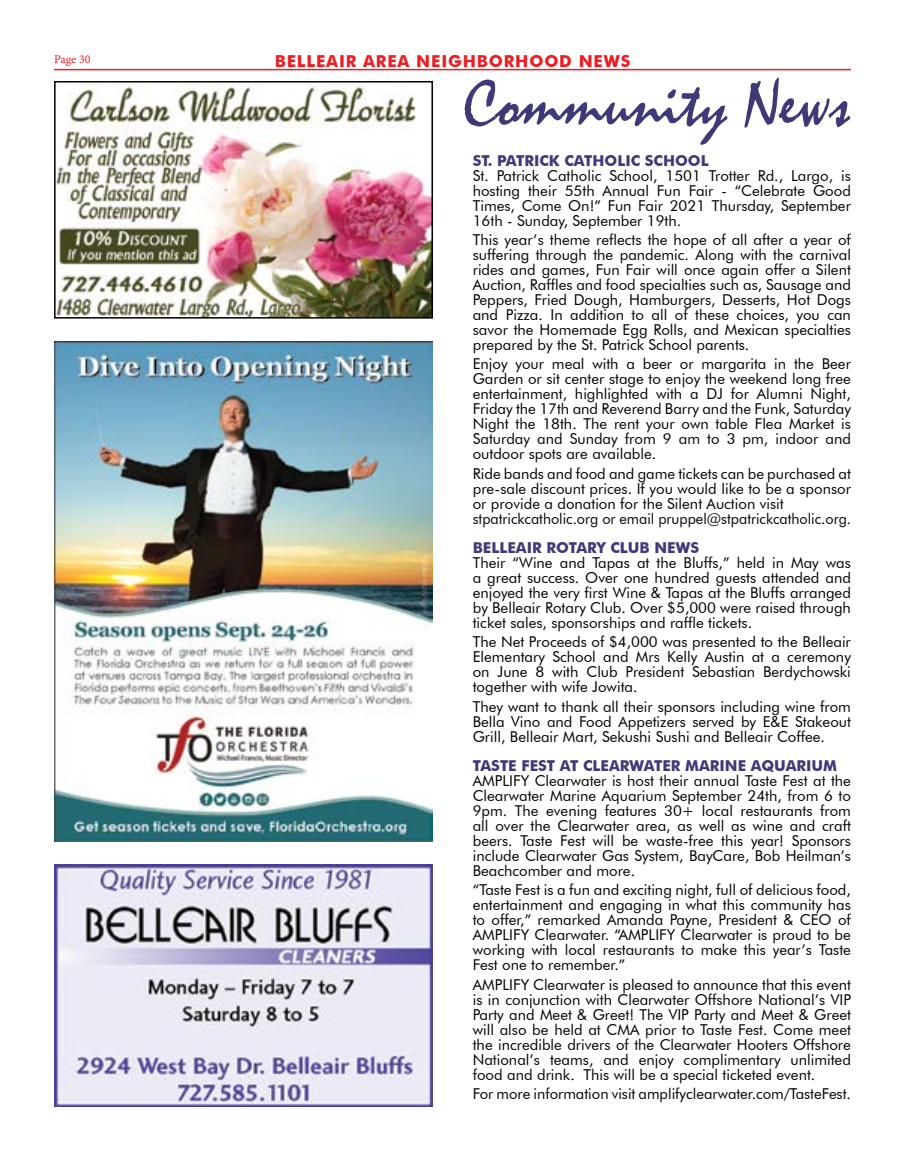
<style>
.page{position:relative;width:905px;height:1161px;background:#fff}
.page>*{position:absolute;margin:0;border:0;box-sizing:border-box;transform-origin:0 0}
.t1{font:67.5px "Mistral";color:#403977}
.t2{font:700 16.5px "Futura BT";letter-spacing:.05em;color:#ed1d24}
.t3{font:15px/15px "Futura BT";color:#000;text-align:justify}
.t4{font:700 15px "Futura BT";color:#403977}
.t5{font:12px "Minion Pro";letter-spacing:-.005em;color:#ed1d24}
</style>
<div class="page">
<hr style="left:54px;top:69px;width:796px;height:1px;background:#ed1d24">
<img style="left:54px;top:864px;width:378px;height:243px">
<img style="left:57px;top:84px;width:373px;height:232px">
<div style="left:54px;top:81px;width:379px;height:238px;border:2px solid #000"></div>
<img style="left:55px;top:342px;width:378px;height:499px">
<p class="t5" style="left:54px;top:52px;width:38px">Page 30</p>
<p class="t2" style="left:275px;top:51px;width:357px">BELLEAIR AREA NEIGHBORHOOD NEWS</p>
<h1 class="t1" style="left:463px;top:63px;width:388px">Community News</h1>
<p class="t4" style="left:472px;top:151px;width:237px">ST. PATRICK CATHOLIC SCHOOL</p>
<p class="t3" style="left:472px;top:168px;width:380px">St. Patrick Catholic School, 1501 Trotter Rd., Largo, is hosting their 55th Annual Fun Fair - “Celebrate Good Times, Come On!” Fun Fair 2021 Thursday, September 16th - Sunday, September 19th.</p>
<p class="t3" style="left:472px;top:232px;width:380px">This year’s theme reflects the hope of all after a year of suffering through the pandemic. Along with the carnival rides and games, Fun Fair will once again offer a Silent Auction, Raffles and food specialties such as, Sausage and Peppers, Fried Dough, Hamburgers, Desserts, Hot Dogs and Pizza. In addition to all of these choices, you can savor the Homemade Egg Rolls, and Mexican specialties prepared by the St. Patrick School parents.</p>
<p class="t3" style="left:472px;top:357px;width:380px">Enjoy your meal with a beer or margarita in the Beer Garden or sit center stage to enjoy the weekend long free entertainment, highlighted with a DJ for Alumni Night, Friday the 17th and Reverend Barry and the Funk, Saturday Night the 18th. The rent your own table Flea Market is Saturday and Sunday from 9 am to 3 pm, indoor and outdoor spots are available.</p>
<p class="t3" style="left:472px;top:466px;width:380px;text-align:left">Ride bands and food and game tickets can be purchased at pre-sale discount prices. If you would like to be a sponsor or provide a donation for the Silent Auction visit stpatrickcatholic.org or email pruppel@stpatrickcatholic.org.</p>
<p class="t4" style="left:472px;top:539px;width:228px">BELLEAIR ROTARY CLUB NEWS</p>
<p class="t3" style="left:472px;top:555px;width:379px">Their “Wine and Tapas at the Bluffs,” held in May was a great success. Over one hundred guests attended and enjoyed the very first Wine &amp; Tapas at the Bluffs arranged by Belleair Rotary Club. Over $5,000 were raised through ticket sales, sponsorships and raffle tickets.</p>
<p class="t3" style="left:472px;top:634px;width:379px">The Net Proceeds of $4,000 was presented to the Belleair Elementary School and Mrs Kelly Austin at a ceremony on June 8 with Club President Sebastian Berdychowski together with wife Jowita.</p>
<p class="t3" style="left:472px;top:699px;width:380px">They want to thank all their sponsors including wine from Bella Vino and Food Appetizers served by E&amp;E Stakeout Grill, Belleair Mart, Sekushi Sushi and Belleair Coffee.</p>
<p class="t4" style="left:472px;top:756px;width:366px">TASTE FEST AT CLEARWATER MARINE AQUARIUM</p>
<p class="t3" style="left:472px;top:773px;width:380px">AMPLIFY Clearwater is host their annual Taste Fest at the Clearwater Marine Aquarium September 24th, from 6 to 9pm. The evening features 30+ local restaurants from all over the Clearwater area, as well as wine and craft beers. Taste Fest will be waste-free this year! Sponsors include Clearwater Gas System, BayCare, Bob Heilman’s Beachcomber and more.</p>
<p class="t3" style="left:472px;top:882px;width:380px">“Taste Fest is a fun and exciting night, full of delicious food, entertainment and engaging in what this community has to offer,” remarked Amanda Payne, President &amp; CEO of AMPLIFY Clearwater. “AMPLIFY Clearwater is proud to be working with local restaurants to make this year’s Taste Fest one to remember.”</p>
<p class="t3" style="left:472px;top:977px;width:380px">AMPLIFY Clearwater is pleased to announce that this event is in conjunction with Clearwater Offshore National’s VIP Party and Meet &amp; Greet! The VIP Party and Meet &amp; Greet will also be held at CMA prior to Taste Fest. Come meet the incredible drivers of the Clearwater Hooters Offshore National’s teams, and enjoy complimentary unlimited food and drink. This will be a special ticketed event.</p>
<p class="t3" style="left:472px;top:1086px;width:380px">For more information visit amplifyclearwater.com/TasteFest.</p>
</div>
